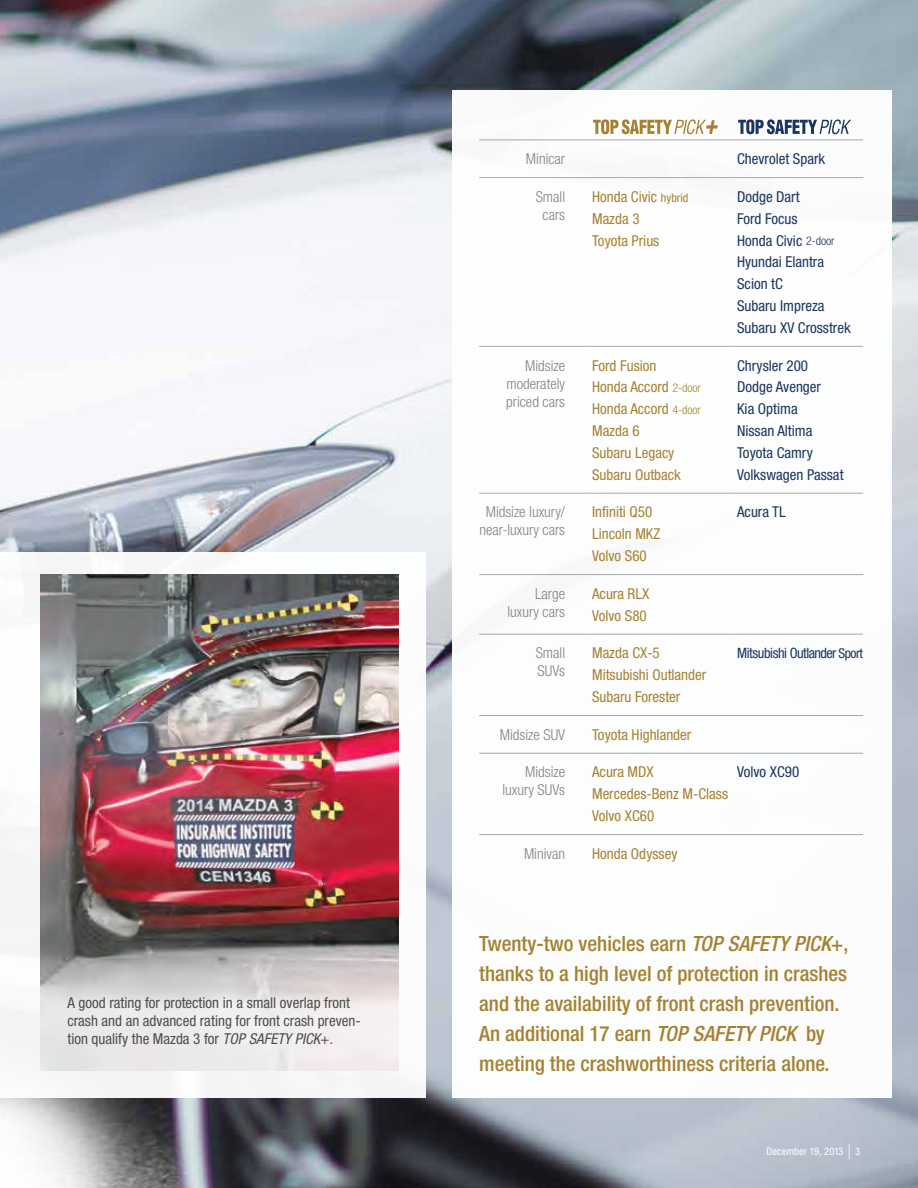
<style>
.page{position:relative;width:918px;height:1188px;background:#fff}
.page>*{position:absolute;margin:0;border:0;box-sizing:border-box;transform-origin:0 0}
.t1{font:500 condensed 21px/30px "Helvetica Neue LT Pro";color:#a58232}
.t2{font:condensed 15px/21.9px "Helvetica Neue LT Pro";color:#a58232}
.t3{font:condensed 15px/21.9px "Helvetica Neue LT Pro";color:#1a365f}
.t4{font:300 condensed 15px/18px "Helvetica Neue LT Pro";color:#808285;text-align:center}
.t5{font:condensed 15px/18px "Helvetica Neue LT Pro";color:#4d4d4f}
.t6{font:condensed 14.25px "Helvetica Neue LT Pro";letter-spacing:-.03em;color:#1a365f}
.t7{font:condensed 10.5px "Helvetica Neue LT Pro";letter-spacing:.005em;color:#fff}
.s1{font-style:italic}
.s2{font-size:12px}
.s3{font-weight:300;font-size:12px}
.s4{font-size:13.5px}
.s5{font-size:21px}
</style>
<div class="page">
<img style="left:0;top:0;width:918px;height:1188px">
<div style="left:452px;top:90px;width:440px;height:1008px;background:#fff"></div>
<div style="left:0;top:552px;width:425px;height:546px;background:#fff"></div>
<hr style="left:479px;top:140px;width:106px;height:1px;background:#a7a9ac">
<hr style="left:585px;top:140px;width:145px;height:1px;background:#a7a9ac">
<hr style="left:730px;top:140px;width:133px;height:1px;background:#a7a9ac">
<hr style="left:479px;top:177px;width:106px;height:1px;background:#a7a9ac">
<hr style="left:585px;top:177px;width:145px;height:1px;background:#a7a9ac">
<hr style="left:730px;top:177px;width:133px;height:1px;background:#a7a9ac">
<hr style="left:479px;top:346px;width:106px;height:1px;background:#a7a9ac">
<hr style="left:585px;top:346px;width:145px;height:1px;background:#a7a9ac">
<hr style="left:730px;top:346px;width:133px;height:1px;background:#a7a9ac">
<hr style="left:479px;top:493px;width:106px;height:1px;background:#a7a9ac">
<hr style="left:585px;top:493px;width:145px;height:1px;background:#a7a9ac">
<hr style="left:730px;top:493px;width:133px;height:1px;background:#a7a9ac">
<hr style="left:479px;top:574px;width:106px;height:1px;background:#a7a9ac">
<hr style="left:585px;top:574px;width:145px;height:1px;background:#a7a9ac">
<hr style="left:730px;top:574px;width:133px;height:1px;background:#a7a9ac">
<hr style="left:479px;top:634px;width:106px;height:1px;background:#a7a9ac">
<hr style="left:585px;top:634px;width:145px;height:1px;background:#a7a9ac">
<hr style="left:730px;top:634px;width:133px;height:1px;background:#a7a9ac">
<hr style="left:479px;top:715px;width:106px;height:1px;background:#a7a9ac">
<hr style="left:585px;top:715px;width:145px;height:1px;background:#a7a9ac">
<hr style="left:730px;top:715px;width:133px;height:1px;background:#a7a9ac">
<hr style="left:479px;top:834px;width:106px;height:1px;background:#a7a9ac">
<hr style="left:585px;top:834px;width:145px;height:1px;background:#a7a9ac">
<hr style="left:730px;top:834px;width:133px;height:1px;background:#a7a9ac">
<hr style="left:479px;top:753px;width:106px;height:1px;background:#a7a9ac">
<hr style="left:585px;top:753px;width:145px;height:1px;background:#a7a9ac">
<hr style="left:730px;top:753px;width:133px;height:1px;background:#a7a9ac">
<svg style="left:593px;top:119px;width:125px;height:15px"></svg>
<svg style="left:738px;top:119px;width:113px;height:15px"></svg>
<img style="left:40px;top:574px;width:358px;height:497px">
<p class="t5" style="left:68px;top:994px;width:295px">A good rating for protection in a small overlap front crash and an advanced rating for front crash preven&shy;tion qualify the Mazda 3 for <span class="s1">TOP SAFETY PICK</span>+.</p>
<p class="t4" style="left:526px;top:150px;width:41px">Minicar</p>
<p class="t3" style="left:737px;top:148px;width:89px">Chevrolet Spark</p>
<p class="t4" style="left:536px;top:187px;width:31px">Small cars</p>
<p class="t2" style="left:592px;top:185px;width:98px">Honda Civic <span class="s2">hybrid</span></p>
<p class="t3" style="left:737px;top:185px;width:64px">Dodge Dart</p>
<p class="t2" style="left:592px;top:207px;width:49px">Mazda 3</p>
<p class="t3" style="left:737px;top:207px;width:62px">Ford Focus</p>
<p class="t2" style="left:592px;top:229px;width:69px">Toyota Prius</p>
<p class="t3" style="left:737px;top:229px;width:115px">Honda Civic <span class="s3">2-door<br></span>Hyundai Elantra<br>Scion tC<br>Subaru Impreza<br>Subaru XV Crosstrek</p>
<p class="t4" style="left:506px;top:356px;width:60px;text-align:justify;text-indent:19px">Midsize moderately priced cars</p>
<p class="t2" style="left:592px;top:354px;width:66px">Ford Fusion</p>
<p class="t3" style="left:737px;top:354px;width:72px">Chrysler 200</p>
<p class="t2" style="left:592px;top:376px;width:110px">Honda Accord <span class="s3">2-door</span></p>
<p class="t3" style="left:737px;top:376px;width:85px">Dodge Avenger</p>
<p class="t2" style="left:592px;top:398px;width:110px">Honda Accord <span class="s3">4-door</span></p>
<p class="t3" style="left:737px;top:398px;width:62px">Kia Optima</p>
<p class="t2" style="left:592px;top:420px;width:49px">Mazda 6</p>
<p class="t3" style="left:737px;top:420px;width:77px">Nissan Altima</p>
<p class="t2" style="left:592px;top:442px;width:84px">Subaru Legacy</p>
<p class="t3" style="left:737px;top:442px;width:77px">Toyota Camry</p>
<p class="t2" style="left:592px;top:463px;width:90px">Subaru Outback</p>
<p class="t3" style="left:737px;top:463px;width:108px">Volkswagen Passat</p>
<p class="t4" style="left:479px;top:503px;width:87px">Midsize luxury/ near-luxury cars</p>
<p class="t2" style="left:592px;top:501px;width:62px">Infiniti Q50</p>
<p class="t3" style="left:737px;top:501px;width:50px">Acura TL</p>
<p class="t2" style="left:592px;top:523px;width:70px">Lincoln MKZ<br>Volvo S60</p>
<p class="t4" style="left:507px;top:584px;width:59px;text-align:right">Large luxury cars</p>
<p class="t2" style="left:592px;top:582px;width:59px">Acura RLX<br>Volvo S80</p>
<p class="t4" style="left:536px;top:644px;width:31px;text-align:left">Small<br>SUVs</p>
<p class="t2" style="left:592px;top:642px;width:69px">Mazda CX-5</p>
<p class="t6" style="left:737px;top:645px;width:127px">Mitsubishi Outlander <span class="s4">Sport</span></p>
<p class="t2" style="left:592px;top:664px;width:116px">Mitsubishi Outlander<br>Subaru Forester</p>
<p class="t4" style="left:500px;top:725px;width:67px">Midsize SUV</p>
<p class="t2" style="left:592px;top:723px;width:101px">Toyota Highlander</p>
<p class="t4" style="left:502px;top:763px;width:64px;text-align:right">Midsize luxury SUVs</p>
<p class="t2" style="left:592px;top:761px;width:63px">Acura MDX</p>
<p class="t3" style="left:737px;top:761px;width:64px">Volvo XC90</p>
<p class="t2" style="left:592px;top:783px;width:138px">Mercedes-Benz M-Class<br>Volvo XC60</p>
<p class="t4" style="left:524px;top:844px;width:43px">Minivan</p>
<p class="t2" style="left:592px;top:842px;width:87px">Honda Odyssey</p>
<h1 class="t1" style="left:479px;top:928px;width:371px">Twenty-two vehicles earn <span class="s1">TOP SAFETY PICK</span>+, thanks to a high level of protection in crashes and the availability of front crash prevention.<br>An additional 17 earn <span class="s1">TOP SAFETY PICK</span> by meeting the crashworthiness criteria alone.</h1>
<p class="t7" style="left:767px;top:1145px;width:95px">December 19, 2013 <span class="s5">|</span> 3</p>
</div>
